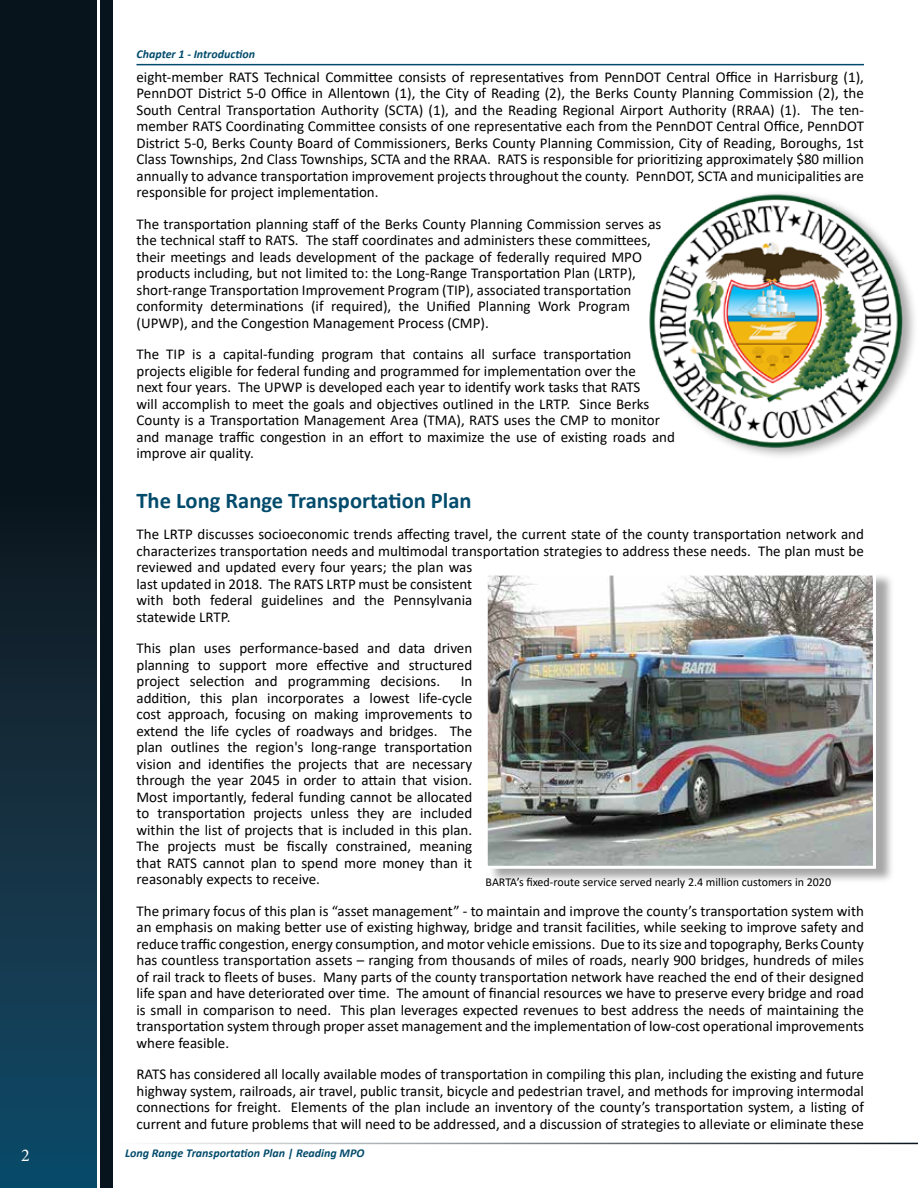
<style>
.page{position:relative;width:918px;height:1188px;background:#fff}
.page>*{position:absolute;margin:0;border:0;box-sizing:border-box;transform-origin:0 0}
.t1{font:700 22.5px "Calibri";color:#024b6c}
.t2{font:18px "Minion Pro";color:#fff}
.t3{font:15px/16.5px "Calibri";color:#000;text-align:justify}
.t4{font:12px "Calibri";color:#000}
.t5{font:italic 700 12px "Calibri";color:#024b6c}
</style>
<div class="page">
<div style="left:100px;top:0;width:12px;height:1188px;background:#08141d"></div>
<svg style="left:0;top:0;width:97px;height:1188px;background:#0d2432"></svg>
<hr style="left:116px;top:1143px;width:802px;height:1px;background:#08141d">
<hr style="left:136px;top:64px;width:728px;height:1px;background:#024b6c">
<img style="left:649px;top:193px;width:266px;height:263px">
<div style="left:489px;top:572px;width:406px;height:311px;background:#000;opacity:.35"></div>
<img style="left:489px;top:577px;width:383px;height:288px">
<div style="left:485px;top:573px;width:391px;height:296px;border:3px solid #fff"></div>
<p class="t5" style="left:136px;top:45px;width:120px">Chapter 1 - Introduction</p>
<p class="t3" style="left:136px;top:68px;width:729px">eight-member RATS Technical Committee consists of representatives from PennDOT Central Office in Harrisburg (1), PennDOT District 5-0 Office in Allentown (1), the City of Reading (2), the Berks County Planning Commission (2), the South Central Transportation Authority (SCTA) (1), and the Reading Regional Airport Authority (RRAA) (1). The ten&shy;member RATS Coordinating Committee consists of one representative each from the PennDOT Central Office, PennDOT District 5-0, Berks County Board of Commissioners, Berks County Planning Commission, City of Reading, Boroughs, 1st Class Townships, 2nd Class Townships, SCTA and the RRAA. RATS is responsible for prioritizing approximately $80 million annually to advance transportation improvement projects throughout the county. PennDOT, SCTA and municipalities are responsible for project implementation.</p>
<p class="t3" style="left:136px;top:215px;width:526px;text-align:left">The transportation planning staff of the Berks County Planning Commission serves as the technical staff to RATS. The staff coordinates and administers these committees, their meetings and leads development of the package of federally required MPO products including, but not limited to: the Long-Range Transportation Plan (LRTP), short-range Transportation Improvement Program (TIP), associated transportation conformity determinations (if required), the Unified Planning Work Program (UPWP), and the Congestion Management Process (CMP).</p>
<p class="t3" style="left:136px;top:346px;width:540px;text-align:left">The TIP is a capital-funding program that contains all surface transportation projects eligible for federal funding and programmed for implementation over the<br>next four years. The UPWP is developed each year to identify work tasks that RATS<br>will accomplish to meet the goals and objectives outlined in the LRTP. Since Berks County is a Transportation Management Area (TMA), RATS uses the CMP to monitor and manage traffic congestion in an effort to maximize the use of existing roads and improve air quality.</p>
<h1 class="t1" style="left:136px;top:484px;width:337px">The Long Range Transportation Plan</h1>
<p class="t3" style="left:136px;top:526px;width:729px;text-align:left">The LRTP discusses socioeconomic trends affecting travel, the current state of the county transportation network and characterizes transportation needs and multimodal transportation strategies to address these needs. The plan must be reviewed and updated every four years; the plan was<br>last updated in 2018. The RATS LRTP must be consistent<br>with both federal guidelines and the Pennsylvania<br>statewide LRTP.</p>
<p class="t3" style="left:136px;top:640px;width:337px">This plan uses performance-based and data driven planning to support more effective and structured project selection and programming decisions.</p>
<p class="t3" style="left:136px;top:673px;width:337px;text-indent:324px">In addition, this plan incorporates a lowest life-cycle cost approach, focusing on making improvements to extend the life cycles of roadways and bridges. The plan outlines the region's long-range transportation vision and identifies the projects that are necessary through the year 2045 in order to attain that vision.<br>Most importantly, federal funding cannot be allocated to transportation projects unless they are included within the list of projects that is included in this plan.<br>The projects must be fiscally constrained, meaning that RATS cannot plan to spend more money than it reasonably expects to receive.</p>
<p class="t3" style="left:136px;top:902px;width:729px">The primary focus of this plan is “asset management” - to maintain and improve the county’s transportation system with an emphasis on making better use of existing highway, bridge and transit facilities, while seeking to improve safety and reduce traffic congestion, energy consumption, and motor vehicle emissions. Due to its size and topography, Berks County has countless transportation assets – ranging from thousands of miles of roads, nearly 900 bridges, hundreds of miles of rail track to fleets of buses. Many parts of the county transportation network have reached the end of their designed life span and have deteriorated over time. The amount of financial resources we have to preserve every bridge and road is small in comparison to need. This plan leverages expected revenues to best address the needs of maintaining the transportation system through proper asset management and the implementation of low-cost operational improvements where feasible.</p>
<p class="t3" style="left:136px;top:1066px;width:729px">RATS has considered all locally available modes of transportation in compiling this plan, including the existing and future highway system, railroads, air travel, public transit, bicycle and pedestrian travel, and methods for improving intermodal connections for freight. Elements of the plan include an inventory of the county’s transportation system, a listing of current and future problems that will need to be addressed, and a discussion of strategies to alleviate or eliminate these</p>
<p class="t4" style="left:486px;top:874px;width:347px">BARTA’s fixed-route service served nearly 2.4 million customers in 2020</p>
<p class="t2" style="left:21px;top:1143px;width:10px">2</p>
<p class="t5" style="left:125px;top:1144px;width:241px">Long Range Transportation Plan | Reading MPO</p>
</div>
